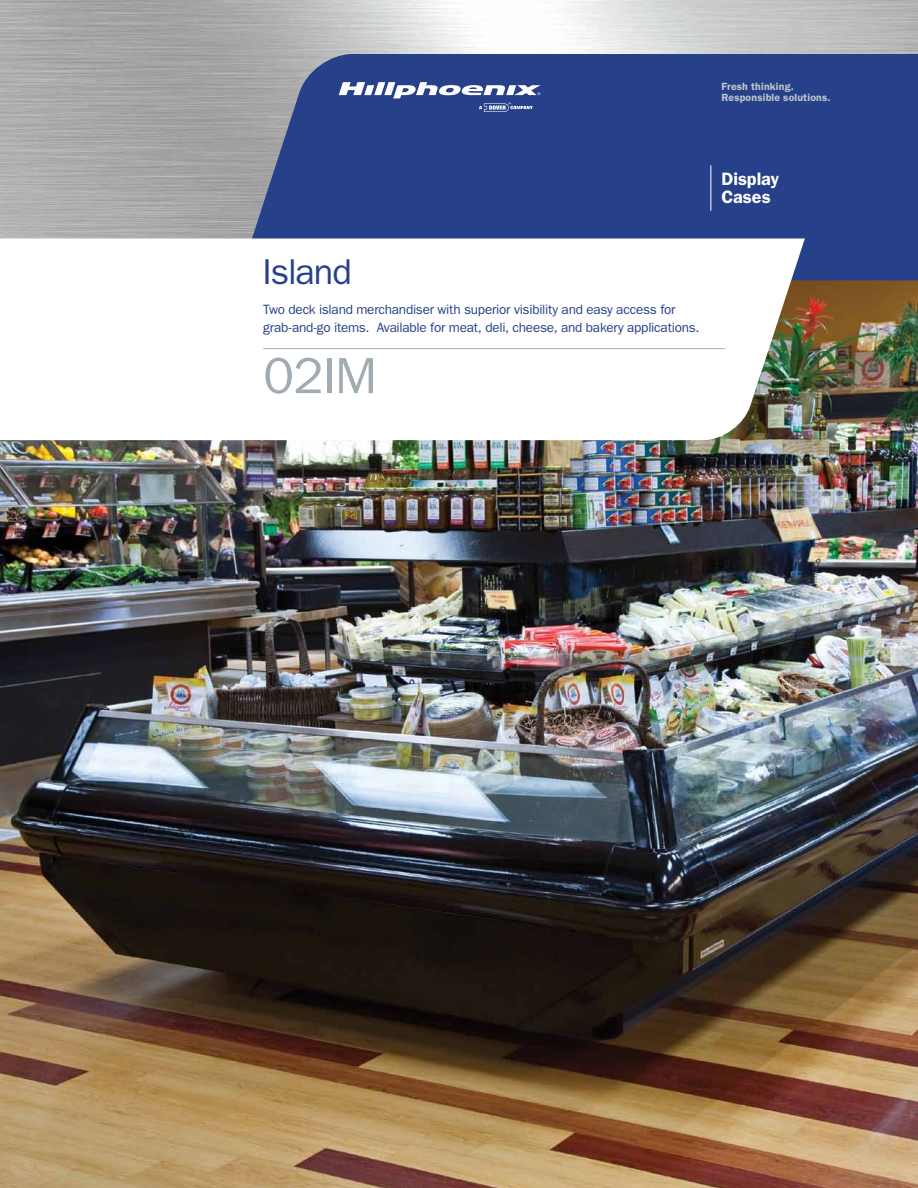
<style>
.page{position:relative;width:918px;height:1188px;background:#fff}
.page>*{position:absolute;margin:0;border:0;box-sizing:border-box;transform-origin:0 0}
.t1{font:51px "Franklin Gothic";color:#a1abb2}
.t2{font:36px "Franklin Gothic";letter-spacing:-.03em;color:#26418a}
.t3{font:600 18px/18px "Franklin Gothic";color:#fff}
.t4{font:13.5px/18px "Franklin Gothic";letter-spacing:-.015em;color:#26418a}
.t5{font:600 10.5px/10.5px "Franklin Gothic";letter-spacing:.015em;color:#c1c7cc}
</style>
<div class="page">
<img style="left:0;top:280px;width:918px;height:908px">
<svg style="left:238px;top:54px;width:680px;height:226px;background:#2f488c"></svg>
<hr style="left:710px;top:165px;width:1px;height:46px;background:#fff">
<svg style="left:339px;top:82px;width:202px;height:30px"></svg>
<svg style="left:0;top:238px;width:805px;height:202px"></svg>
<hr style="left:263px;top:348px;width:462px;height:1px;background:#a1abb2">
<p class="t5" style="left:721px;top:81px;width:111px">Fresh thinking.<br>Responsible solutions.</p>
<h2 class="t2" style="left:263px;top:251px;width:91px">Island</h2>
<p class="t4" style="left:263px;top:301px;width:438px">Two deck island merchandiser with superior visibility and easy access for grab-and-go items. Available for meat, deli, cheese, and bakery applications.</p>
<h1 class="t1" style="left:263px;top:347px;width:115px">02IM</h1>
<h3 class="t3" style="left:721px;top:170px;width:59px">Display<br>Cases</h3>
</div>
